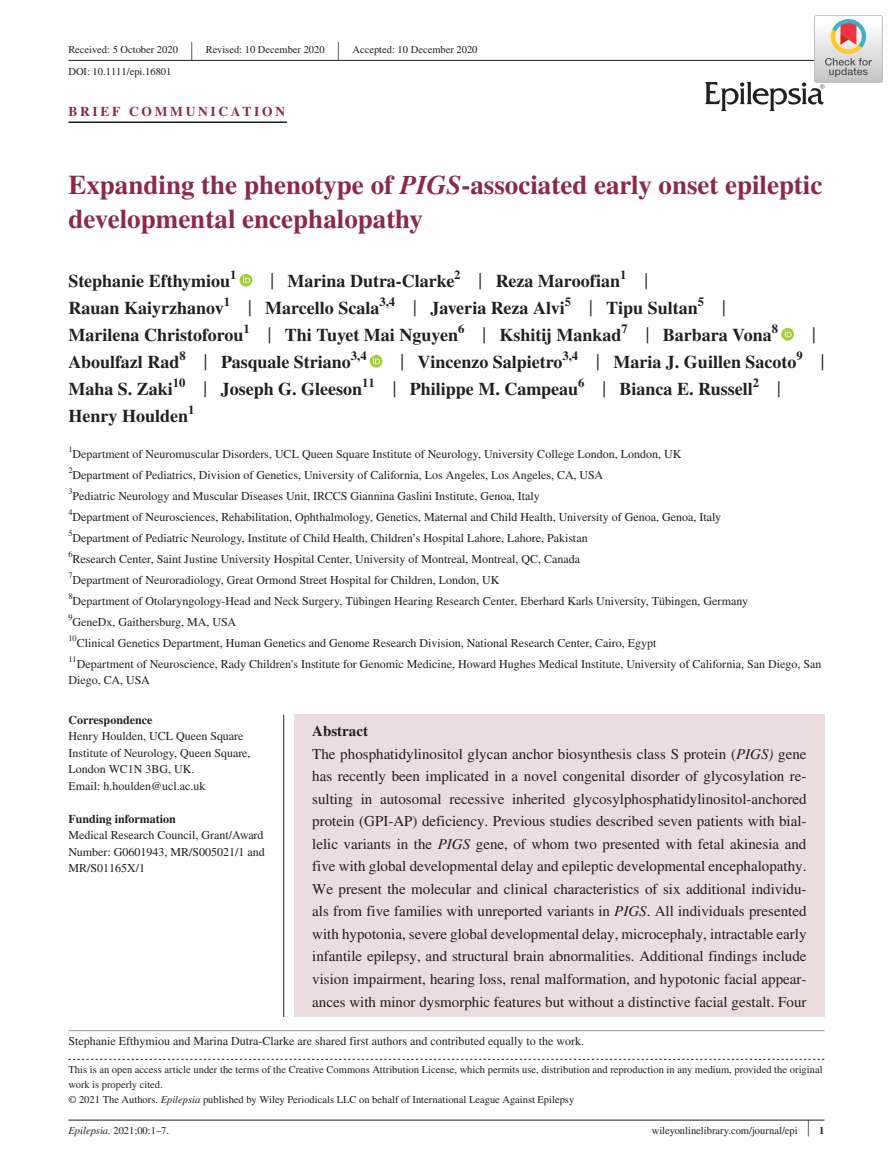
<style>
.page{position:relative;width:893px;height:1174px;background:#fff}
.page>*{position:absolute;margin:0;border:0;box-sizing:border-box;transform-origin:0 0}
.t1{font:700 27px/34.5px "STIX";color:#8c284e}
.t2{font:26.55px "STIX";color:#231f20;scale:.4 1}
.t3{font:23.4px "STIX";color:#231f20;scale:.77 1}
.t4{font:700 18px "STIX";color:#231f20}
.t5{font:15px/22.5px "STIX";color:#231f20}
.t6{font:700 13.5px "STIX";letter-spacing:.2em;color:#8c284e}
.t7{font:700 12.6px "STIX";color:#231f20}
.t8{font:12px/21px "STIX";color:#231f20}
.t9{font:700 12px "STIX";color:#231f20}
.t10{font:10.5px/15px "STIX";color:#231f20}
.s1{font-style:italic}
.s2{font-weight:400;font-size:23.4px}
.s3{font-weight:700}
.s4{font-size:23.1px}
</style>
<div class="page">
<hr style="left:68px;top:1119px;width:756px;height:1px;background:#231f20">
<svg style="left:705px;top:81px;width:119px;height:30px"></svg>
<hr style="left:68px;top:60px;width:756px;height:1px;background:#231f20">
<hr style="left:68px;top:121px;width:219px;height:2px;background:#231f20">
<div style="left:240px;top:274px;width:12px;height:12px;background:#a5cd39;border-radius:50%"></div>
<svg style="left:243px;top:276px;width:7px;height:7px"></svg>
<svg style="left:781px;top:328px;width:13px;height:12px"></svg>
<svg style="left:785px;top:330px;width:7px;height:7px"></svg>
<div style="left:370px;top:355px;width:12px;height:12px;background:#a5cd39;border-radius:50%"></div>
<svg style="left:373px;top:357px;width:7px;height:7px"></svg>
<svg style="left:68px;top:1059px;width:756px;height:1px"></svg>
<hr style="left:68px;top:1030px;width:756px;height:1px;background:#939598">
<div style="left:294px;top:714px;width:530px;height:303px;background:#ebdcdd"></div>
<hr style="left:283px;top:714px;width:1px;height:303px;background:#231f20">
<img style="left:815px;top:15px;width:67px;height:68px">
<p class="t10" style="left:68px;top:43px;width:111px">Received: 5 October 2020</p>
<h2 class="t2" style="left:191px;top:33px;width:7px">|</h2>
<p class="t10" style="left:206px;top:43px;width:120px">Revised: 10 December 2020</p>
<h2 class="t2" style="left:338px;top:33px;width:7px">|</h2>
<p class="t10" style="left:353px;top:43px;width:126px">Accepted: 10 December 2020</p>
<p class="t10" style="left:68px;top:65px;width:104px">DOI: 10.1111/epi.16801</p>
<p class="t6" style="left:68px;top:103px;width:218px">BRIEF COMMUNICATION</p>
<h1 class="t1" style="left:68px;top:167px;width:755px">Expanding the phenotype of <span class="s1">PIGS</span>-associated early onset epileptic developmental encephalopathy</h1>
<h3 class="t4" style="left:68px;top:270px;width:163px">Stephanie Efthymiou</h3>
<p class="t7" style="left:230px;top:267px;width:8px">1</p>
<h3 class="t4" style="left:270px;top:270px;width:351px"><span class="s2">|</span> Marina Dutra-Clarke<sup>2</sup> <span class="s2">|</span> Reza Maroofian</h3>
<p class="t7" style="left:620px;top:267px;width:29px">1 <span class="s2">|</span></p>
<h3 class="t4" style="left:68px;top:297px;width:631px">Rauan Kaiyrzhanov<sup>1</sup> <span class="s2">|</span> Marcello Scala<sup>3,4</sup> <span class="s2">|</span> Javeria Reza Alvi<sup>5</sup> <span class="s2">|</span> Tipu Sultan</h3>
<p class="t7" style="left:698px;top:294px;width:29px">5 <span class="s2">|</span></p>
<h3 class="t4" style="left:68px;top:324px;width:705px">Marilena Christoforou<sup>1</sup> <span class="s2">|</span> Thi Tuyet Mai Nguyen<sup>6</sup> <span class="s2">|</span> Kshitij Mankad<sup>7</sup> <span class="s2">|</span> Barbara Vona</h3>
<p class="t7" style="left:772px;top:321px;width:8px">8</p>
<h3 class="t3" style="left:812px;top:319px;width:6px">|</h3>
<h3 class="t4" style="left:68px;top:351px;width:284px">Aboulfazl Rad<sup>8</sup> <span class="s2">|</span> Pasquale Striano</h3>
<p class="t7" style="left:351px;top:348px;width:17px">3,4</p>
<h3 class="t4" style="left:400px;top:351px;width:397px"><span class="s2">|</span> Vincenzo Salpietro<sup>3,4</sup> <span class="s2">|</span> Maria J. Guillen Sacoto</h3>
<p class="t7" style="left:796px;top:348px;width:29px">9 <span class="s2">|</span></p>
<h3 class="t4" style="left:68px;top:378px;width:686px">Maha S. Zaki<sup>10</sup> <span class="s2">|</span> Joseph G. Gleeson<sup>11</sup> <span class="s2">|</span> Philippe M. Campeau<sup>6</sup> <span class="s2">|</span> Bianca E. Russell</h3>
<p class="t7" style="left:753px;top:375px;width:29px">2 <span class="s2">|</span></p>
<h3 class="t4" style="left:68px;top:405px;width:121px">Henry Houlden</h3>
<p class="t7" style="left:188px;top:402px;width:8px">1</p>
<p class="t8" style="left:68px;top:444px;width:754px"><sup>1</sup>Department of Neuromuscular Disorders, UCL Queen Square Institute of Neurology, University College London, London, UK<br><sup>2</sup>Department of Pediatrics, Division of Genetics, University of California, Los Angeles, Los Angeles, CA, USA<br><sup>3</sup>Pediatric Neurology and Muscular Diseases Unit, IRCCS Giannina Gaslini Institute, Genoa, Italy<br><sup>4</sup>Department of Neurosciences, Rehabilitation, Ophthalmology, Genetics, Maternal and Child Health, University of Genoa, Genoa, Italy<br><sup>5</sup>Department of Pediatric Neurology, Institute of Child Health, Children’s Hospital Lahore, Lahore, Pakistan<br><sup>6</sup>Research Center, Saint Justine University Hospital Center, University of Montreal, Montreal, QC, Canada<br><sup>7</sup>Department of Neuroradiology, Great Ormond Street Hospital for Children, London, UK<br><sup>8</sup>Department of Otolaryngology-Head and Neck Surgery, Tübingen Hearing Research Center, Eberhard Karls University, Tübingen, Germany<br><sup>9</sup>GeneDx, Gaithersburg, MA, USA<br><sup>10</sup>Clinical Genetics Department, Human Genetics and Genome Research Division, National Research Center, Cairo, Egypt<br><sup>11</sup>Department of Neuroscience, Rady Children's Institute for Genomic Medicine, Howard Hughes Medical Institute, University of California, San Diego, San</p>
<p class="t8" style="left:68px;top:670px;width:83px">Diego, CA, USA</p>
<p class="t9" style="left:68px;top:712px;width:85px">Correspondence</p>
<p class="t8" style="left:68px;top:728px;width:184px;line-height:16.5px">Henry Houlden, UCL Queen Square<br>Institute of Neurology, Queen Square,<br>London WC1N 3BG, UK.<br>Email: h.houlden@ucl.ac.uk</p>
<p class="t9" style="left:68px;top:811px;width:109px">Funding information</p>
<p class="t8" style="left:68px;top:827px;width:198px;line-height:16.5px;text-align:justify">Medical Research Council, Grant/Award Number: G0601943, MR/S005021/1 and MR/S01165X/1</p>
<p class="t5" style="left:312px;top:721px;width:496px"><span class="s3">Abstract<br></span>The phosphatidylinositol glycan anchor biosynthesis class S protein (<span class="s1">PIGS)</span> gene has recently been implicated in a novel congenital disorder of glycosylation re&shy;sulting in autosomal recessive inherited glycosylphosphatidylinositol-anchored protein (GPI-AP) deficiency. Previous studies described seven patients with bial&shy;lelic variants in the <span class="s1">PIGS</span> gene, of whom two presented with fetal akinesia and five with global developmental delay and epileptic developmental encephalopathy.<br>We present the molecular and clinical characteristics of six additional individu&shy;als from five families with unreported variants in <span class="s1">PIGS</span>. All individuals presented with hypotonia, severe global developmental delay, microcephaly, intractable early infantile epilepsy, and structural brain abnormalities. Additional findings include vision impairment, hearing loss, renal malformation, and hypotonic facial appear&shy;ances with minor dysmorphic features but without a distinctive facial gestalt. Four</p>
<p class="t8" style="left:68px;top:1030px;width:517px">Stephanie Efthymiou and Marina Dutra-Clarke are shared first authors and contributed equally to the work.</p>
<p class="t10" style="left:68px;top:1062px;width:756px">This is an open access article under the terms of the Creative Commons Attribution License, which permits use, distribution and reproduction in any medium, provided the original work is properly cited.<br>© 2021 The Authors. <span class="s1">Epilepsia</span> published by Wiley Periodicals LLC on behalf of International League Against Epilepsy</p>
<p class="t10" style="left:68px;top:1123px;width:102px"><span class="s1">Epilepsia.</span> 2021;00:1–7.</p>
<p class="t10" style="left:652px;top:1123px;width:174px">wileyonlinelibrary.com/journal/epi <span class="s4">|</span> <span class="s3">1</span></p>
</div>
